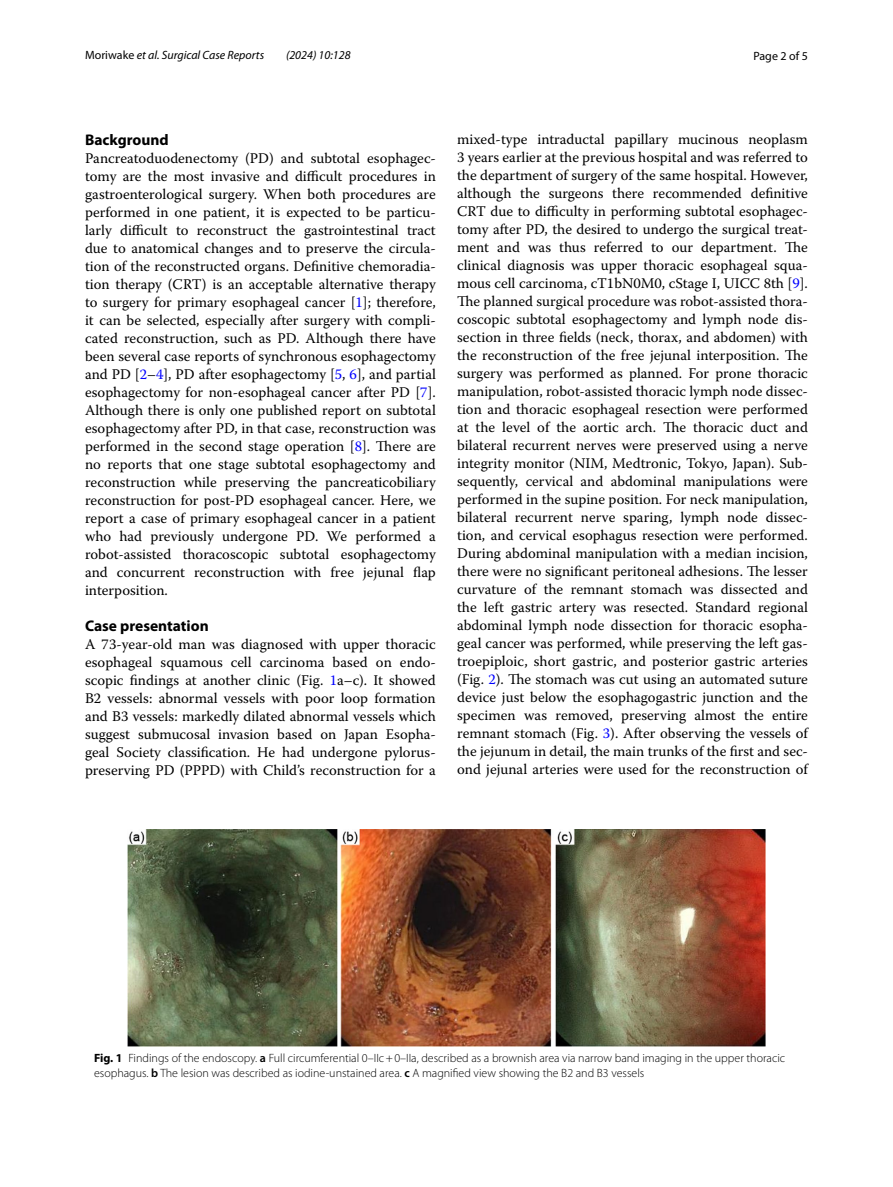
<style>
.page{position:relative;width:893px;height:1187px;background:#fff}
.page>*{position:absolute;margin:0;border:0;box-sizing:border-box;transform-origin:0 0}
.t1{font:700 15.45px "Myriad Pro";color:#000}
.t2{font:14.7px/18px "Warnock Pro";color:#000;text-align:justify}
.t3{font:300 12px/15px "Myriad Pro";color:#000}
.t4{font:italic 12px "Myriad Pro";color:#000}
.t5{font:12px "Myriad Pro";color:#000}
.s1{font-style:normal}
.s2{color:#00f}
.s3{font-weight:700}
.s4{font-weight:600}
</style>
<div class="page">
<img style="left:127px;top:829px;width:638px;height:217px">
<p class="t4" style="left:85px;top:48px;width:181px"><span class="s1">Moriwake</span> et al. Surgical Case Reports</p>
<p class="t4" style="left:286px;top:48px;width:66px">(2024) 10:128</p>
<p class="t5" style="left:753px;top:48px;width:56px">Page 2 of 5</p>
<p class="t1" style="left:85px;top:129px;width:85px">Background</p>
<p class="t2" style="left:85px;top:148px;width:352px">Pancreatoduodenectomy (PD) and subtotal esophagec&shy;tomy are the most invasive and difficult procedures in gastroenterological surgery. When both procedures are performed in one patient, it is expected to be particu&shy;larly difficult to reconstruct the gastrointestinal tract due to anatomical changes and to preserve the circula&shy;tion of the reconstructed organs. Definitive chemoradia&shy;tion therapy (CRT) is an acceptable alternative therapy to surgery for primary esophageal cancer [<span class="s2">1</span>]; therefore, it can be selected, especially after surgery with compli&shy;cated reconstruction, such as PD. Although there have been several case reports of synchronous esophagectomy and PD [<span class="s2">2</span>–<span class="s2">4</span>], PD after esophagectomy [<span class="s2">5</span>, <span class="s2">6</span>], and partial esophagectomy for non-esophageal cancer after PD [<span class="s2">7</span>].<br>Although there is only one published report on subtotal esophagectomy after PD, in that case, reconstruction was performed in the second stage operation [<span class="s2">8</span>]. There are no reports that one stage subtotal esophagectomy and reconstruction while preserving the pancreaticobiliary reconstruction for post-PD esophageal cancer. Here, we report a case of primary esophageal cancer in a patient who had previously undergone PD. We performed a robot-assisted thoracoscopic subtotal esophagectomy and concurrent reconstruction with free jejunal flap interposition.</p>
<p class="t1" style="left:85px;top:615px;width:125px">Case presentation</p>
<p class="t2" style="left:85px;top:634px;width:352px">A 73-year-old man was diagnosed with upper thoracic esophageal squamous cell carcinoma based on endo&shy;scopic findings at another clinic (Fig. <span class="s2">1</span>a–c). It showed B2 vessels: abnormal vessels with poor loop formation and B3 vessels: markedly dilated abnormal vessels which suggest submucosal invasion based on Japan Esopha&shy;geal Society classification. He had undergone pylorus&shy;preserving PD (PPPD) with Child’s reconstruction for a</p>
<p class="t2" style="left:457px;top:130px;width:352px">mixed-type intraductal papillary mucinous neoplasm 3 years earlier at the previous hospital and was referred to the department of surgery of the same hospital. However, although the surgeons there recommended definitive CRT due to difficulty in performing subtotal esophagec&shy;tomy after PD, the desired to undergo the surgical treat&shy;ment and was thus referred to our department. The clinical diagnosis was upper thoracic esophageal squa&shy;mous cell carcinoma, cT1bN0M0, cStage I, UICC 8th [<span class="s2">9</span>].<br>The planned surgical procedure was robot-assisted thora&shy;coscopic subtotal esophagectomy and lymph node dis&shy;section in three fields (neck, thorax, and abdomen) with the reconstruction of the free jejunal interposition. The surgery was performed as planned. For prone thoracic manipulation, robot-assisted thoracic lymph node dissec&shy;tion and thoracic esophageal resection were performed at the level of the aortic arch. The thoracic duct and bilateral recurrent nerves were preserved using a nerve integrity monitor (NIM, Medtronic, Tokyo, Japan). Sub&shy;sequently, cervical and abdominal manipulations were performed in the supine position. For neck manipulation, bilateral recurrent nerve sparing, lymph node dissec&shy;tion, and cervical esophagus resection were performed.<br>During abdominal manipulation with a median incision, there were no significant peritoneal adhesions. The lesser curvature of the remnant stomach was dissected and the left gastric artery was resected. Standard regional abdominal lymph node dissection for thoracic esopha&shy;geal cancer was performed, while preserving the left gas&shy;troepiploic, short gastric, and posterior gastric arteries (Fig. <span class="s2">2</span>). The stomach was cut using an automated suture device just below the esophagogastric junction and the specimen was removed, preserving almost the entire remnant stomach (Fig. <span class="s2">3</span>). After observing the vessels of the jejunum in detail, the main trunks of the first and sec&shy;ond jejunal arteries were used for the reconstruction of</p>
<p class="t3" style="left:94px;top:1050px;width:693px"><span class="s3">Fig. 1</span> Findings of the endoscopy. <span class="s4">a</span> Full circumferential 0–IIc+0–IIa, described as a brownish area via narrow band imaging in the upper thoracic esophagus. <span class="s4">b</span> The lesion was described as iodine-unstained area. <span class="s4">c</span> A magnified view showing the B2 and B3 vessels</p>
</div>
